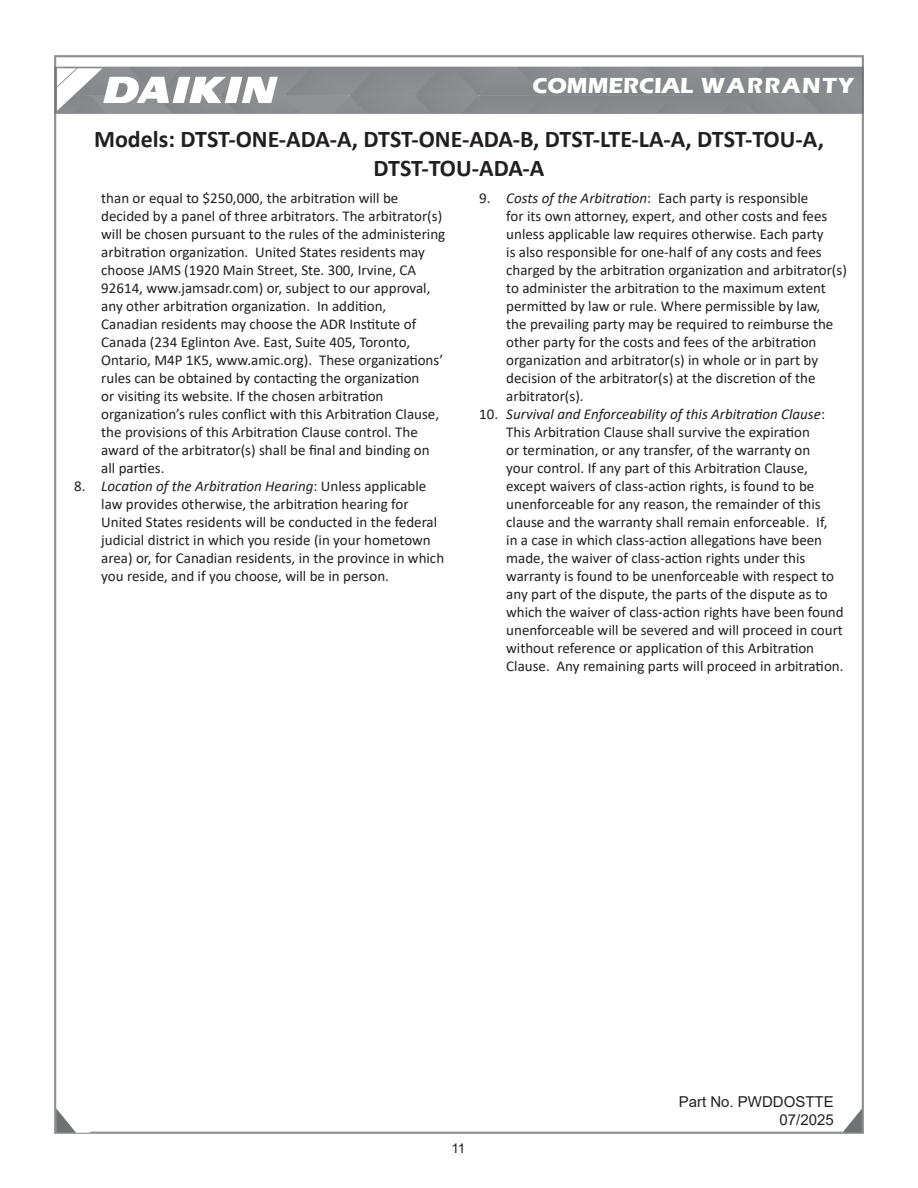
<style>
.page{position:relative;width:918px;height:1188px;background:#fff}
.page>*{position:absolute;margin:0;border:0;box-sizing:border-box;transform-origin:0 0}
.t1{font:700 24px/28.8px "Calibri";letter-spacing:-.005em;color:#231f20;text-align:center}
.t2{font:700 22.5px "Eras ITC";color:#fff}
.Numbers__1{font:15px/18px "Calibri";color:#231f20}
.t3{font:15px/18px "Arial";color:#231f20;text-align:right}
.t4{font:13.5px "Arial";color:#231f20}
.s1{font-style:italic}
</style>
<div class="page">
<img style="left:55px;top:56px;width:809px;height:1078px">
<p class="t2" style="left:532px;top:72px;width:322px">COMMERCIAL WARRANTY</p>
<h1 class="t1" style="left:94px;top:125px;width:731px">Models: DTST-ONE-ADA-A, DTST-ONE-ADA-B, DTST-LTE-LA-A, DTST-TOU-A,<br>DTST-TOU-ADA-A</h1>
<p class="Numbers__1" style="left:101px;top:189px;width:346px">than or equal to $250,000, the arbitration will be decided by a panel of three arbitrators. The arbitrator(s) will be chosen pursuant to the rules of the administering arbitration organization. United States residents may choose JAMS (1920 Main Street, Ste. 300, Irvine, CA 92614, www.jamsadr.com) or, subject to our approval, any other arbitration organization. In addition, Canadian residents may choose the ADR Institute of Canada (234 Eglinton Ave. East, Suite 405, Toronto, Ontario, M4P 1K5, www.amic.org). These organizations’ rules can be obtained by contacting the organization<br>or visiting its website. If the chosen arbitration organization’s rules conflict with this Arbitration Clause, the provisions of this Arbitration Clause control. The award of the arbitrator(s) shall be final and binding on all parties.</p>
<p class="Numbers__1" style="left:101px;top:477px;width:344px;text-indent:-27px">8. <span class="s1">Location of the Arbitration Hearing</span>: Unless applicable law provides otherwise, the arbitration hearing for United States residents will be conducted in the federal judicial district in which you reside (in your hometown area) or, for Canadian residents, in the province in which you reside, and if you choose, will be in person.</p>
<p class="Numbers__1" style="left:506px;top:189px;width:342px;text-indent:-27px">9. <span class="s1">Costs of the Arbitration</span>: Each party is responsible<br>for its own attorney, expert, and other costs and fees unless applicable law requires otherwise. Each party<br>is also responsible for one-half of any costs and fees charged by the arbitration organization and arbitrator(s) to administer the arbitration to the maximum extent permitted by law or rule. Where permissible by law,<br>the prevailing party may be required to reimburse the other party for the costs and fees of the arbitration organization and arbitrator(s) in whole or in part by decision of the arbitrator(s) at the discretion of the arbitrator(s).</p>
<p class="Numbers__1" style="left:506px;top:405px;width:339px;text-indent:-27px">10. <span class="s1">Survival and Enforceability of this Arbitration Clause</span>:<br>This Arbitration Clause shall survive the expiration<br>or termination, or any transfer, of the warranty on<br>your control. If any part of this Arbitration Clause, except waivers of class-action rights, is found to be unenforceable for any reason, the remainder of this clause and the warranty shall remain enforceable. If,<br>in a case in which class-action allegations have been made, the waiver of class-action rights under this warranty is found to be unenforceable with respect to any part of the dispute, the parts of the dispute as to which the waiver of class-action rights have been found unenforceable will be severed and will proceed in court without reference or application of this Arbitration Clause. Any remaining parts will proceed in arbitration.</p>
<p class="t4" style="left:451px;top:1139px;width:16px">11</p>
<p class="t3" style="left:679px;top:1092px;width:157px">Part No. PWDDOSTTE<br>07/2025</p>
</div>
